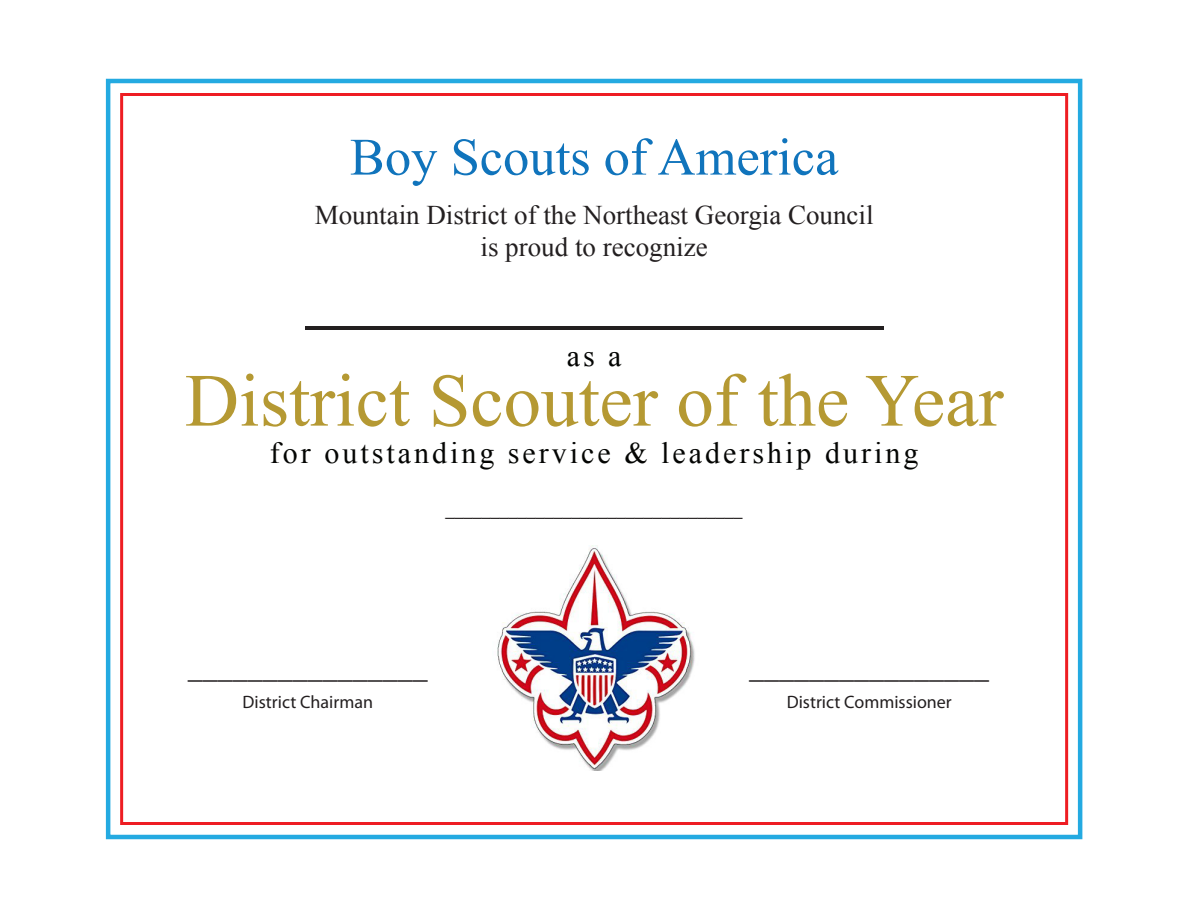
<style>
.page{position:relative;width:1188px;height:918px;background:#fff}
.page>*{position:absolute;margin:0;border:0;box-sizing:border-box;transform-origin:0 0}
.t1{font:75px "Times New Roman";color:#b59933}
.t2{font:700 52.5px "Times New Roman";color:#231f20}
.t3{font:52.5px "Times New Roman";color:#1074bc}
.t4{font:30px "Times New Roman";letter-spacing:.1em;color:#040503}
.t5{font:30px "Myriad Pro";color:#231f20}
.t6{font:27px/32.4px "Times New Roman";color:#231f20;text-align:center}
.t7{font:18px "Myriad Pro";color:#231f20}
.t8{font:700 18px "Times New Roman";color:#231f20}
</style>
<div class="page">
<div style="left:106px;top:79px;width:976px;height:760px;background:#fff;border:4px solid #24aae1"></div>
<div style="left:120px;top:93px;width:948px;height:732px;background:#fff;border:3px solid #ee1d23"></div>
<img style="left:497px;top:547px;width:198px;height:224px">
<h2 class="t3" style="left:350px;top:122px;width:490px">Boy Scouts of America</h2>
<p class="t6" style="left:315px;top:198px;width:560px">Mountain District of the Northeast Georgia Council is proud to recognize</p>
<h2 class="t2" style="left:305px;top:264px;width:579px">______________________</h2>
<p class="t4" style="left:567px;top:336px;width:56px">as a</p>
<h1 class="t1" style="left:185px;top:350px;width:820px">District Scouter of the Year</h1>
<p class="t4" style="left:270px;top:433px;width:650px">for outstanding service &amp; leadership during</p>
<p class="t8" style="left:446px;top:496px;width:298px">_________________________________</p>
<p class="t5" style="left:188px;top:649px;width:241px">________________</p>
<p class="t7" style="left:243px;top:691px;width:132px">District Chairman</p>
<p class="t5" style="left:749px;top:649px;width:241px">________________</p>
<p class="t7" style="left:787px;top:691px;width:167px">District Commissioner</p>
</div>
